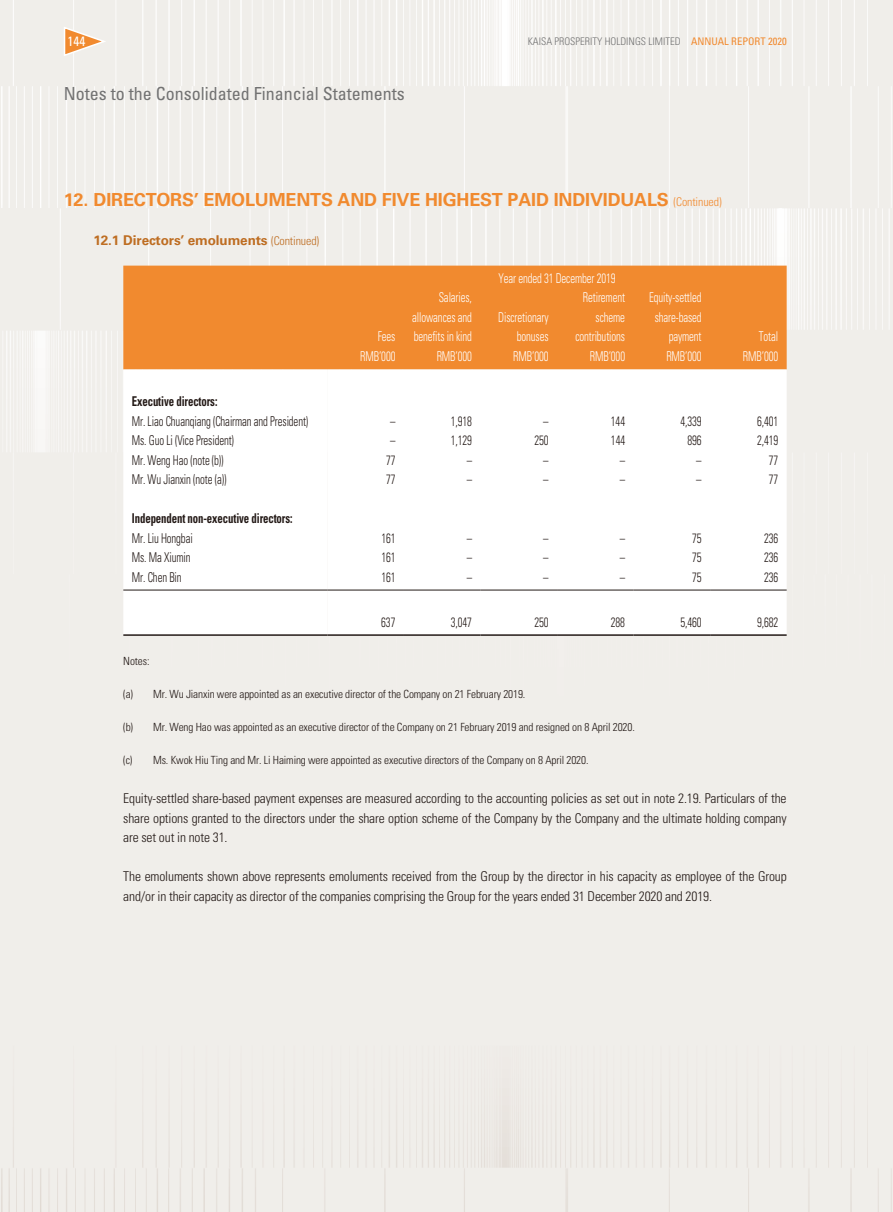
<style>
.page{position:relative;width:893px;height:1212px;background:#f0eeea}
.page>*{position:absolute;margin:0;border:0;box-sizing:border-box;transform-origin:0 0}
.t1{font:700 18px "Univers LT Std";letter-spacing:-.01em;color:#f18a2f}
.t2{font:condensed 18px "Univers LT Std";color:#727272}
.t3{font:300 condensed 13.5px/19.5px "Univers LT Std";letter-spacing:-.01em;color:#231916;text-align:justify}
.t4{font:300 condensed 13.5px "Univers LT Std";letter-spacing:-.01em;color:#231916;scale:.8 1}
.t5{font:300 condensed 13.5px/19.5px "Univers LT Std";letter-spacing:-.01em;color:#fff;text-align:right;scale:.8 1}
.t6{font:700 condensed 13.5px "Univers LT Std";letter-spacing:-.01em;color:#231916;scale:.8 1}
.t7{font:700 13.5px "Univers LT Std";letter-spacing:-.01em;color:#be6d22}
.t8{font:condensed 13.5px "Univers LT Std";color:#fff}
.t9{font:300 condensed 11.25px "Univers LT Std";letter-spacing:-.01em;color:#231916}
.t10{font:300 condensed 10.5px "Univers LT Std";color:#727272}
.s1{font-weight:400;color:#f18a2f}
.s2{font-weight:300;font-stretch:condensed;font-size:12px}
</style>
<div class="page">
<svg style="left:63px;top:26px;width:43px;height:31px"></svg>
<div style="left:123px;top:266px;width:664px;height:103px;background:#f18a2f"></div>
<svg style="left:123px;top:369px;width:204px;height:265px"></svg>
<svg style="left:327px;top:369px;width:460px;height:265px"></svg>
<hr style="left:123px;top:590px;width:204px;height:1px;background:#231916">
<hr style="left:327px;top:590px;width:77px;height:1px;background:#231916">
<hr style="left:404px;top:590px;width:76px;height:1px;background:#231916">
<hr style="left:480px;top:590px;width:77px;height:1px;background:#231916">
<hr style="left:557px;top:590px;width:77px;height:1px;background:#231916">
<hr style="left:634px;top:590px;width:76px;height:1px;background:#231916">
<hr style="left:710px;top:590px;width:77px;height:1px;background:#231916">
<hr style="left:123px;top:634px;width:204px;height:2px;background:#231916">
<hr style="left:327px;top:634px;width:77px;height:2px;background:#231916">
<hr style="left:404px;top:634px;width:76px;height:2px;background:#231916">
<hr style="left:480px;top:634px;width:77px;height:2px;background:#231916">
<hr style="left:557px;top:634px;width:77px;height:2px;background:#231916">
<hr style="left:634px;top:634px;width:76px;height:2px;background:#231916">
<hr style="left:710px;top:634px;width:77px;height:2px;background:#231916">
<p class="t8" style="left:68px;top:33px;width:19px">144</p>
<p class="t10" style="left:528px;top:35px;width:260px">KAISA PROSPERITY HOLDINGS LIMITED <span class="s1">ANNUAL REPORT 2020</span></p>
<h1 class="t2" style="left:64px;top:82px;width:342px">Notes to the Consolidated Financial Statements</h1>
<h1 class="t1" style="left:64px;top:189px;width:659px">12. DIRECTORS’ EMOLUMENTS AND FIVE HIGHEST PAID INDIVIDUALS <span class="s2">(Continued)</span></h1>
<p class="t7" style="left:94px;top:233px;width:227px">12.1 Directors’ emoluments <span class="s2">(Continued)</span></p>
<p class="t5" style="left:498px;top:268px;width:148px">Year ended 31 December 2019</p>
<p class="t5" style="left:378px;top:327px;width:24px">Fees</p>
<p class="t5" style="left:412px;top:288px;width:76px;text-align:justify;text-indent:26px">Salaries, allowances and benefits in kind</p>
<p class="t5" style="left:498px;top:307px;width:64px">Discretionary bonuses</p>
<p class="t5" style="left:575px;top:288px;width:64px">Retirement scheme contributions</p>
<p class="t5" style="left:649px;top:288px;width:67px">Equity-settled share-based payment</p>
<p class="t5" style="left:759px;top:327px;width:26px">Total</p>
<p class="t5" style="left:360px;top:346px;width:46px">RMB’000</p>
<p class="t5" style="left:437px;top:346px;width:46px">RMB’000</p>
<p class="t5" style="left:513px;top:346px;width:46px">RMB’000</p>
<p class="t5" style="left:590px;top:346px;width:46px">RMB’000</p>
<p class="t5" style="left:666px;top:346px;width:46px">RMB’000</p>
<p class="t5" style="left:743px;top:346px;width:46px">RMB’000</p>
<p class="t6" style="left:132px;top:393px;width:108px">Executive directors:</p>
<p class="t4" style="left:132px;top:413px;width:222px">Mr. Liao Chuanqiang (Chairman and President)</p>
<p class="t4" style="left:390px;top:413px;width:8px">–</p>
<p class="t4" style="left:451px;top:413px;width:28px">1,918</p>
<p class="t4" style="left:543px;top:413px;width:8px">–</p>
<p class="t4" style="left:611px;top:413px;width:19px">144</p>
<p class="t4" style="left:680px;top:413px;width:28px">4,339</p>
<p class="t4" style="left:757px;top:413px;width:28px">6,401</p>
<p class="t4" style="left:132px;top:432px;width:129px">Ms. Guo Li (Vice President)</p>
<p class="t4" style="left:390px;top:432px;width:8px">–</p>
<p class="t4" style="left:451px;top:432px;width:28px">1,129</p>
<p class="t4" style="left:534px;top:432px;width:19px">250</p>
<p class="t4" style="left:611px;top:432px;width:19px">144</p>
<p class="t4" style="left:687px;top:432px;width:19px">896</p>
<p class="t4" style="left:757px;top:432px;width:28px">2,419</p>
<p class="t4" style="left:132px;top:452px;width:116px">Mr. Weng Hao (note (b))</p>
<p class="t4" style="left:386px;top:452px;width:13px">77</p>
<p class="t4" style="left:467px;top:452px;width:8px">–</p>
<p class="t4" style="left:543px;top:452px;width:8px">–</p>
<p class="t4" style="left:620px;top:452px;width:8px">–</p>
<p class="t4" style="left:696px;top:452px;width:8px">–</p>
<p class="t4" style="left:769px;top:452px;width:13px">77</p>
<p class="t4" style="left:132px;top:471px;width:120px">Mr. Wu Jianxin (note (a))</p>
<p class="t4" style="left:386px;top:471px;width:13px">77</p>
<p class="t4" style="left:467px;top:471px;width:8px">–</p>
<p class="t4" style="left:543px;top:471px;width:8px">–</p>
<p class="t4" style="left:620px;top:471px;width:8px">–</p>
<p class="t4" style="left:696px;top:471px;width:8px">–</p>
<p class="t4" style="left:769px;top:471px;width:13px">77</p>
<p class="t6" style="left:132px;top:510px;width:202px">Independent non-executive directors:</p>
<p class="t4" style="left:132px;top:530px;width:78px">Mr. Liu Hongbai</p>
<p class="t4" style="left:381px;top:530px;width:19px">161</p>
<p class="t4" style="left:467px;top:530px;width:8px">–</p>
<p class="t4" style="left:543px;top:530px;width:8px">–</p>
<p class="t4" style="left:620px;top:530px;width:8px">–</p>
<p class="t4" style="left:692px;top:530px;width:13px">75</p>
<p class="t4" style="left:764px;top:530px;width:19px">236</p>
<p class="t4" style="left:132px;top:549px;width:75px">Ms. Ma Xiumin</p>
<p class="t4" style="left:381px;top:549px;width:19px">161</p>
<p class="t4" style="left:467px;top:549px;width:8px">–</p>
<p class="t4" style="left:543px;top:549px;width:8px">–</p>
<p class="t4" style="left:620px;top:549px;width:8px">–</p>
<p class="t4" style="left:692px;top:549px;width:13px">75</p>
<p class="t4" style="left:764px;top:549px;width:19px">236</p>
<p class="t4" style="left:132px;top:569px;width:64px">Mr. Chen Bin</p>
<p class="t4" style="left:381px;top:569px;width:19px">161</p>
<p class="t4" style="left:467px;top:569px;width:8px">–</p>
<p class="t4" style="left:543px;top:569px;width:8px">–</p>
<p class="t4" style="left:620px;top:569px;width:8px">–</p>
<p class="t4" style="left:692px;top:569px;width:13px">75</p>
<p class="t4" style="left:764px;top:569px;width:19px">236</p>
<p class="t4" style="left:381px;top:614px;width:19px">637</p>
<p class="t4" style="left:451px;top:614px;width:28px">3,047</p>
<p class="t4" style="left:534px;top:614px;width:19px">250</p>
<p class="t4" style="left:611px;top:614px;width:19px">288</p>
<p class="t4" style="left:680px;top:614px;width:28px">5,460</p>
<p class="t4" style="left:757px;top:614px;width:28px">9,682</p>
<p class="t9" style="left:123px;top:654px;width:28px">Notes:</p>
<p class="t9" style="left:123px;top:687px;width:404px">(a) Mr. Wu Jianxin were appointed as an executive director of the Company on 21 February 2019.</p>
<p class="t9" style="left:123px;top:720px;width:513px">(b) Mr. Weng Hao was appointed as an executive director of the Company on 21 February 2019 and resigned on 8 April 2020.</p>
<p class="t9" style="left:123px;top:753px;width:467px">(c) Ms. Kwok Hiu Ting and Mr. Li Haiming were appointed as executive directors of the Company on 8 April 2020.</p>
<p class="t3" style="left:123px;top:788px;width:665px">Equity-settled share-based payment expenses are measured according to the accounting policies as set out in note 2.19. Particulars of the share options granted to the directors under the share option scheme of the Company by the Company and the ultimate holding company are set out in note 31.</p>
<p class="t3" style="left:123px;top:866px;width:665px">The emoluments shown above represents emoluments received from the Group by the director in his capacity as employee of the Group and/or in their capacity as director of the companies comprising the Group for the years ended 31 December 2020 and 2019.</p>
</div>
